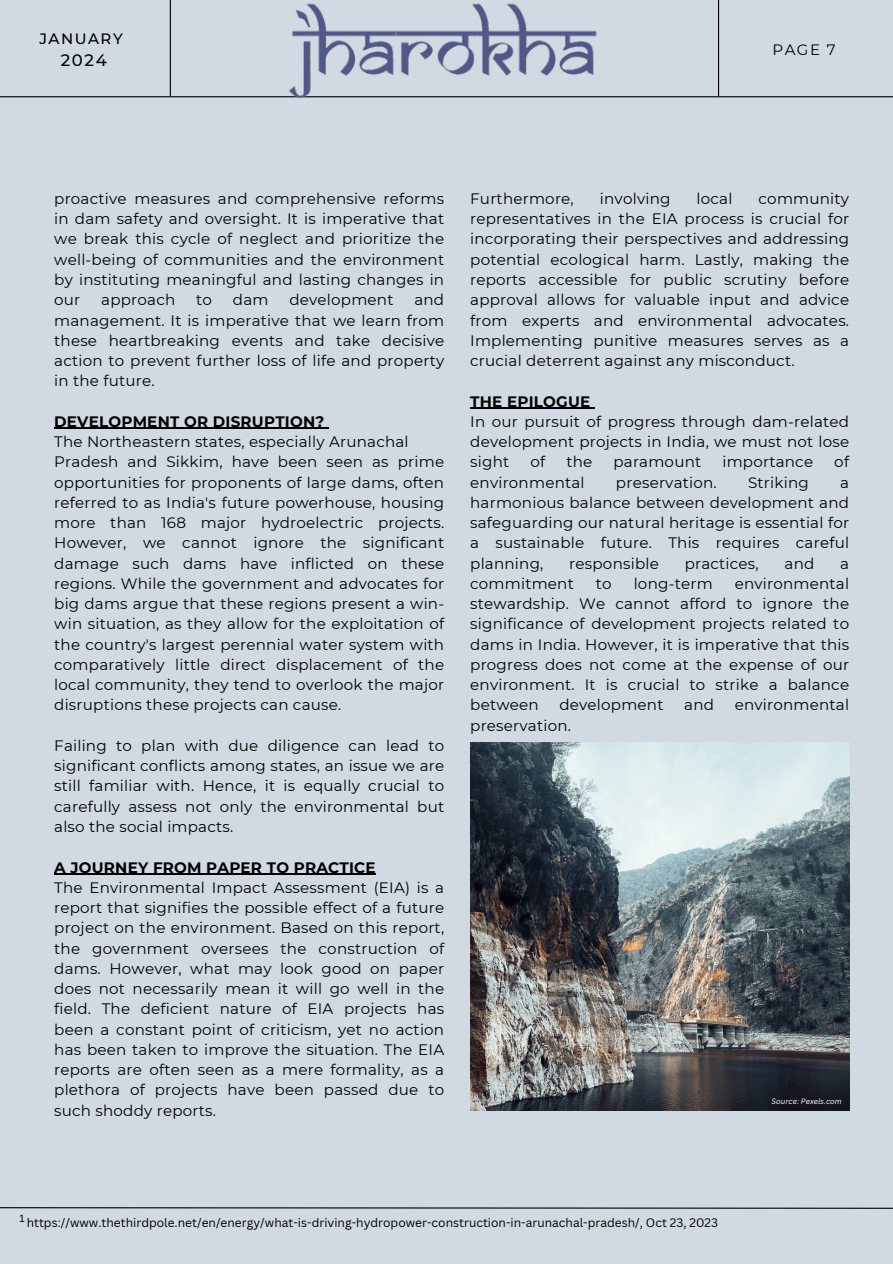
<style>
.page{position:relative;width:893px;height:1264px;background:#fff}
.page>*{position:absolute;margin:0;border:0;box-sizing:border-box;transform-origin:0 0}
.t1{font:500 16.5px "Montserrat";color:#000}
.t2{font:15.15px/20.2px "Montserrat";letter-spacing:.015em;color:#000;text-align:justify}
.t3{font:500 15px "Montserrat";letter-spacing:.1em;color:#000}
.t4{font:15px "Montserrat";color:#000}
.t5{font:12px "Canva Sans";color:#000}
.t6{font:10.5px "Arimo";color:#000}
.t7{font:italic 7.5px "Canva Sans";color:#fff}
.s1{font-weight:700}
</style>
<div class="page">
<div style="left:0;top:0;width:892px;height:1263px;background:#d1d9e2"></div>
<hr style="left:0;top:96px;width:892px;height:1px;background:#000">
<hr style="left:170px;top:0;width:1px;height:96px;background:#000">
<hr style="left:718px;top:0;width:1px;height:96px;background:#000">
<img style="left:280px;top:3px;width:328px;height:95px">
<hr style="left:54px;top:428px;width:270px;height:1px;background:#000">
<hr style="left:54px;top:873px;width:322px;height:1px;background:#000">
<svg style="left:0;top:1207px;width:892px;height:2px;background:#5a5d61"></svg>
<img style="left:470px;top:742px;width:379px;height:368px">
<hr style="left:470px;top:407px;width:120px;height:2px;background:#000">
<h3 class="t3" style="left:39px;top:29px;width:85px">JANUARY</h3>
<h3 class="t1" style="left:61px;top:50px;width:47px">2024</h3>
<h3 class="t4" style="left:772px;top:40px;width:65px">PAGE 7</h3>
<h1 class="t2" style="left:54px;top:188px;width:391px">proactive measures and comprehensive reforms in dam safety and oversight. It is imperative that we break this cycle of neglect and prioritize the well-being of communities and the environment by instituting meaningful and lasting changes in our</h1>
<h1 class="t2" style="left:54px;top:290px;width:391px;text-indent:360px">and management. It is imperative that we learn from these heartbreaking events and take decisive action to prevent further loss of life and property in the future.</h1>
<h2 class="t2" style="left:54px;top:411px;width:391px;text-align:left"><span class="s1">DEVELOPMENT OR DISRUPTION?<br></span>The Northeastern states, especially Arunachal Pradesh and Sikkim, have been seen as prime opportunities for proponents of large dams, often referred to as India's future powerhouse, housing more than 168 major hydroelectric projects.<br>However, we cannot ignore the significant damage such dams have inflicted on these regions. While the government and advocates for big dams argue that these regions present a win&shy;win situation, as they allow for the exploitation of the country's largest perennial water system with comparatively little direct displacement of the local community, they tend to overlook the major disruptions these projects can cause.</h2>
<h3 class="t2" style="left:54px;top:735px;width:391px">Failing to plan with due diligence can lead to significant conflicts among states, an issue we are still familiar with. Hence, it is equally crucial to carefully assess not only the environmental but also the social impacts.</h3>
<h3 class="t2" style="left:54px;top:857px;width:391px;text-align:left"><span class="s1">A JOURNEY FROM PAPER TO PRACTICE<br></span>The Environmental Impact Assessment (EIA) is a report that signifies the possible effect of a future project on the environment. Based on this report, the government oversees the construction of dams. However, what may look good on paper does not necessarily mean it will go well in the field. The deficient nature of EIA projects has been a constant point of criticism, yet no action has been taken to improve the situation. The EIA reports are often seen as a mere formality, as a plethora of projects have been passed due to such shoddy reports.</h3>
<h1 class="t2" style="left:101px;top:290px;width:76px">approach</h1>
<h1 class="t2" style="left:196px;top:290px;width:17px">to</h1>
<h1 class="t2" style="left:233px;top:290px;width:37px">dam</h1>
<h1 class="t2" style="left:289px;top:290px;width:106px">development</h1>
<h3 class="t2" style="left:470px;top:188px;width:380px;text-indent:288px">community representatives in the EIA process is crucial for incorporating their perspectives and addressing potential ecological harm. Lastly, making the reports accessible for public scrutiny before approval allows for valuable input and advice from experts and environmental advocates.<br>Implementing punitive measures serves as a crucial deterrent against any misconduct.</h3>
<h3 class="t2" style="left:470px;top:391px;width:380px;text-align:left"><span class="s1">THE EPILOGUE<br></span>In our pursuit of progress through dam-related development projects in India, we must not lose sight</h3>
<h3 class="t2" style="left:470px;top:188px;width:105px">Furthermore,</h3>
<h3 class="t2" style="left:600px;top:188px;width:72px">involving</h3>
<h3 class="t2" style="left:696px;top:188px;width:37px">local</h3>
<h3 class="t2" style="left:530px;top:452px;width:16px">of</h3>
<h3 class="t2" style="left:566px;top:452px;width:27px">the</h3>
<h3 class="t2" style="left:613px;top:452px;width:89px">paramount</h3>
<h3 class="t2" style="left:722px;top:452px;width:92px">importance</h3>
<h3 class="t2" style="left:834px;top:452px;width:16px">of</h3>
<h3 class="t2" style="left:470px;top:472px;width:116px">environmental</h3>
<h3 class="t2" style="left:616px;top:472px;width:102px">preservation.</h3>
<h3 class="t2" style="left:748px;top:472px;width:62px">Striking</h3>
<h3 class="t2" style="left:470px;top:472px;width:380px;text-indent:370px">a harmonious balance between development and safeguarding our natural heritage is essential for a sustainable future. This requires careful planning,</h3>
<h3 class="t2" style="left:569px;top:553px;width:91px">responsible</h3>
<h3 class="t2" style="left:684px;top:553px;width:76px">practices,</h3>
<h3 class="t2" style="left:784px;top:553px;width:31px">and</h3>
<h3 class="t2" style="left:840px;top:553px;width:10px">a</h3>
<h3 class="t2" style="left:470px;top:573px;width:105px">commitment</h3>
<h3 class="t2" style="left:596px;top:573px;width:17px">to</h3>
<h3 class="t2" style="left:633px;top:573px;width:80px">long-term</h3>
<h3 class="t2" style="left:470px;top:573px;width:380px;text-indent:264px">environmental stewardship. We cannot afford to ignore the significance of development projects related to dams in India. However, it is imperative that this progress does not come at the expense of our environment. It is crucial to strike a balance between</h3>
<h3 class="t2" style="left:559px;top:695px;width:106px">development</h3>
<h3 class="t2" style="left:684px;top:695px;width:31px">and</h3>
<h3 class="t2" style="left:734px;top:695px;width:116px">environmental</h3>
<h3 class="t2" style="left:470px;top:715px;width:102px">preservation.</h3>
<p class="t7" style="left:771px;top:1095px;width:72px">Source: Pexels.com</p>
<p class="t6" style="left:19px;top:1212px;width:7px">1</p>
<p class="t5" style="left:27px;top:1214px;width:692px">https://www.thethirdpole.net/en/energy/what-is-driving-hydropower-construction-in-arunachal-pradesh/, Oct 23, 2023</p>
</div>
